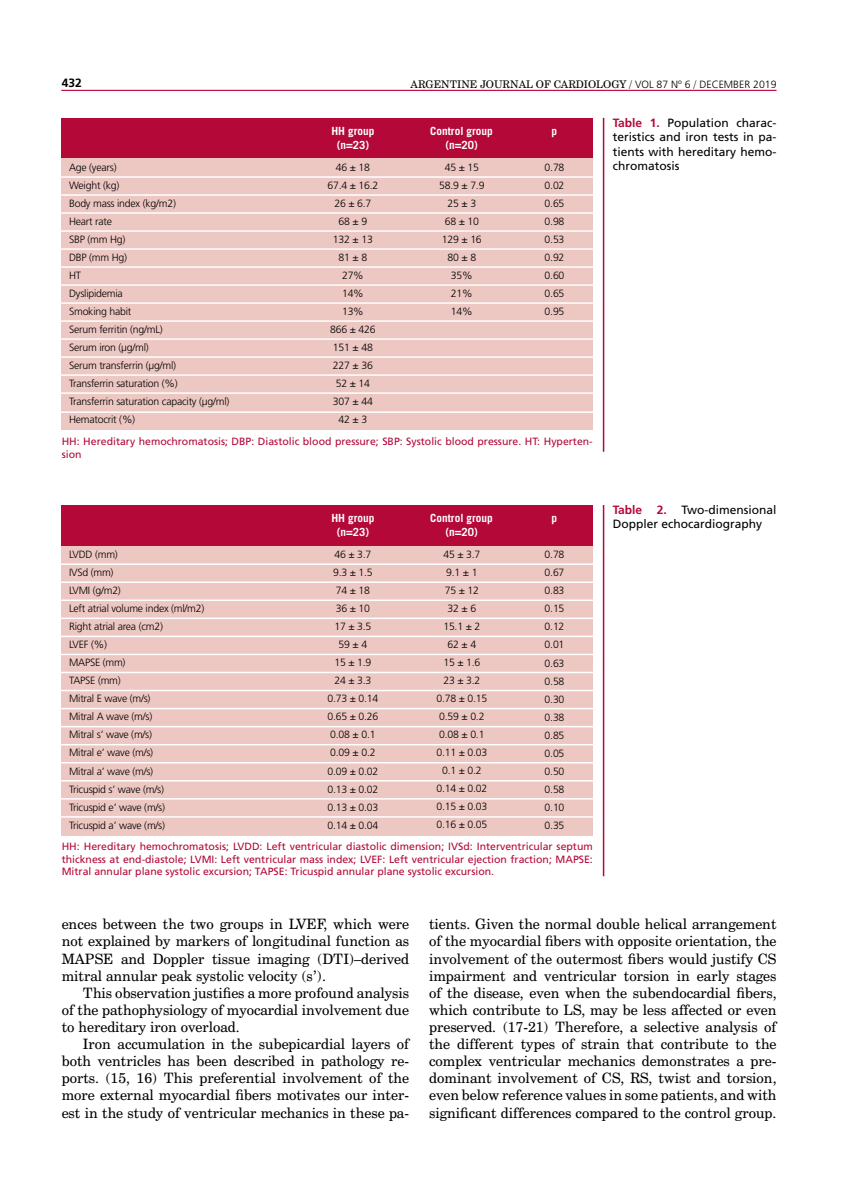
<style>
.page{position:relative;width:851px;height:1191px;background:#fff}
.page>*{position:absolute;margin:0;border:0;box-sizing:border-box;transform-origin:0 0}
.t1{font:14.25px/17.1px "Century Schoolbook BT";color:#000;text-align:justify}
.t2{font:12px/14.4px "Frutiger LT Std";color:#000;text-align:justify}
.t3{font:700 12px "Frutiger LT Std";color:#000}
.t4{font:700 11.25px/13.5px "Trade Gothic";color:#fff;text-align:center}
.t5{font:300 10.5px/18px "Frutiger LT Std";letter-spacing:-.02em;color:#000;text-align:center}
.t6{font:10.5px/12.6px "Frutiger LT Std";color:#b30838}
.t7{font:10.5px "Century Schoolbook BT";color:#000}
.s1{font-family:"Frutiger LT Std";font-weight:300}
.s2{font-weight:700;color:#b30838}
</style>
<div class="page">
<hr style="left:61px;top:90px;width:715px;height:1px;background:#b30838">
<div style="left:62px;top:118px;width:530px;height:41px;background:#b30838"></div>
<div style="left:62px;top:505px;width:530px;height:41px;background:#b30838"></div>
<div style="left:62px;top:159px;width:530px;height:270px;background:#edc7c2"></div>
<div style="left:62px;top:546px;width:530px;height:289px;background:#edc7c2"></div>
<hr style="left:58px;top:176px;width:541px;height:2px;background:#fff">
<hr style="left:58px;top:563px;width:541px;height:2px;background:#fff">
<hr style="left:58px;top:194px;width:541px;height:2px;background:#fff">
<hr style="left:58px;top:581px;width:541px;height:2px;background:#fff">
<hr style="left:58px;top:266px;width:541px;height:2px;background:#fff">
<hr style="left:58px;top:653px;width:541px;height:2px;background:#fff">
<hr style="left:58px;top:248px;width:541px;height:2px;background:#fff">
<hr style="left:58px;top:635px;width:541px;height:2px;background:#fff">
<hr style="left:58px;top:230px;width:541px;height:2px;background:#fff">
<hr style="left:58px;top:617px;width:541px;height:2px;background:#fff">
<hr style="left:58px;top:302px;width:541px;height:2px;background:#fff">
<hr style="left:58px;top:690px;width:541px;height:1px;background:#fff">
<hr style="left:58px;top:338px;width:541px;height:2px;background:#fff">
<hr style="left:58px;top:726px;width:541px;height:1px;background:#fff">
<hr style="left:58px;top:356px;width:541px;height:2px;background:#fff">
<hr style="left:58px;top:744px;width:541px;height:1px;background:#fff">
<hr style="left:58px;top:374px;width:541px;height:2px;background:#fff">
<hr style="left:58px;top:762px;width:541px;height:1px;background:#fff">
<hr style="left:58px;top:392px;width:541px;height:2px;background:#fff">
<hr style="left:58px;top:780px;width:541px;height:1px;background:#fff">
<hr style="left:58px;top:411px;width:541px;height:2px;background:#fff">
<hr style="left:58px;top:798px;width:541px;height:1px;background:#fff">
<hr style="left:58px;top:816px;width:541px;height:1px;background:#fff">
<hr style="left:58px;top:212px;width:541px;height:2px;background:#fff">
<hr style="left:58px;top:599px;width:541px;height:2px;background:#fff">
<hr style="left:58px;top:284px;width:541px;height:2px;background:#fff">
<hr style="left:58px;top:671px;width:541px;height:2px;background:#fff">
<hr style="left:58px;top:320px;width:541px;height:2px;background:#fff">
<hr style="left:58px;top:708px;width:541px;height:1px;background:#fff">
<hr style="left:602px;top:118px;width:2px;height:334px;background:#b30838">
<hr style="left:602px;top:505px;width:2px;height:371px;background:#b30838">
<p class="t3" style="left:62px;top:75px;width:22px">432</p>
<p class="t7" style="left:410px;top:77px;width:367px">ARGENTINE JOURNAL OF CARDIOLOGY / <span class="s1">VOL 87 Nº 6</span> / <span class="s1">DECEMBER 2019</span></p>
<p class="t5" style="left:69px;top:159px;width:162px;text-align:left">Age (years)<br>Weight (kg)<br>Body mass index (kg/m2)<br>Heart rate<br>SBP (mm Hg)<br>DBP (mm Hg)<br>HT<br>Dyslipidemia<br>Smoking habit<br>Serum ferritin (ng/mL)<br>Serum iron (µg/ml)<br>Serum transferrin (µg/ml)<br>Transferrin saturation (%)<br>Transferrin saturation capacity (µg/ml)<br>Hematocrit (%)</p>
<p class="t4" style="left:331px;top:124px;width:45px">HH group (n=23)</p>
<p class="t5" style="left:327px;top:159px;width:52px">46 ± 18<br>67.4 ± 16.2<br>26 ± 6.7<br>68 ± 9<br>132 ± 13<br>81 ± 8<br>27%<br>14%<br>13%<br>866 ± 426<br>151 ± 48<br>227 ± 36<br>52 ± 14<br>307 ± 44<br>42 ± 3</p>
<p class="t4" style="left:430px;top:124px;width:64px">Control group (n=20)</p>
<p class="t5" style="left:439px;top:159px;width:47px">45 ± 15<br>58.9 ± 7.9<br>25 ± 3<br>68 ± 10<br>129 ± 16<br>80 ± 8<br>35%<br>21%<br>14%</p>
<p class="t4" style="left:551px;top:124px;width:7px">p</p>
<p class="t5" style="left:544px;top:159px;width:21px;text-align:justify">0.78<br>0.02<br>0.65<br>0.98<br>0.53<br>0.92<br>0.60<br>0.65<br>0.95</p>
<p class="t6" style="left:62px;top:435px;width:532px">HH: Hereditary hemochromatosis; DBP: Diastolic blood pressure; SBP: Systolic blood pressure. HT: Hyperten&shy;sion</p>
<p class="t5" style="left:69px;top:546px;width:137px;text-align:left">LVDD (mm)<br>IVSd (mm)<br>LVMI (g/m2)<br>Left atrial volume index (ml/m2)<br>Right atrial area (cm2)<br>LVEF (%)<br>MAPSE (mm)<br>TAPSE (mm)<br>Mitral E wave (m/s)<br>Mitral A wave (m/s)<br>Mitral s’ wave (m/s)<br>Mitral e’ wave (m/s)<br>Mitral a’ wave (m/s)<br>Tricuspid s’ wave (m/s)<br>Tricuspid e’ wave (m/s)<br>Tricuspid a’ wave (m/s)</p>
<p class="t4" style="left:331px;top:511px;width:45px">HH group (n=23)</p>
<p class="t5" style="left:327px;top:546px;width:52px">46 ± 3.7<br>9.3 ± 1.5<br>74 ± 18<br>36 ± 10<br>17 ± 3.5<br>59 ± 4<br>15 ± 1.9<br>24 ± 3.3<br>0.73 ± 0.14<br>0.65 ± 0.26<br>0.08 ± 0.1<br>0.09 ± 0.2<br>0.09 ± 0.02<br>0.13 ± 0.02<br>0.13 ± 0.03<br>0.14 ± 0.04</p>
<p class="t4" style="left:430px;top:511px;width:64px">Control group (n=20)</p>
<p class="t5" style="left:436px;top:546px;width:52px">45 ± 3.7<br>9.1 ± 1<br>75 ± 12<br>32 ± 6<br>15.1 ± 2<br>62 ± 4<br>15 ± 1.6<br>23 ± 3.2<br>0.78 ± 0.15<br>0.59 ± 0.2<br>0.08 ± 0.1<br>0.11 ± 0.03<br>0.1 ± 0.2<br>0.14 ± 0.02<br>0.15 ± 0.03<br>0.16 ± 0.05</p>
<p class="t4" style="left:551px;top:511px;width:7px">p</p>
<p class="t5" style="left:544px;top:546px;width:21px;text-align:justify">0.78<br>0.67<br>0.83<br>0.15<br>0.12<br>0.01<br>0.63<br>0.58<br>0.30<br>0.38<br>0.85<br>0.05<br>0.50<br>0.58<br>0.10<br>0.35</p>
<p class="t6" style="left:62px;top:840px;width:532px;text-align:justify">HH: Hereditary hemochromatosis; LVDD: Left ventricular diastolic dimension; IVSd: Interventricular septum thickness at end-diastole; LVMI: Left ventricular mass index; LVEF: Left ventricular ejection fraction; MAPSE:<br>Mitral annular plane systolic excursion; TAPSE: Tricuspid annular plane systolic excursion.</p>
<p class="t2" style="left:612px;top:115px;width:165px"><span class="s2">Table 1.</span> Population charac&shy;teristics and iron tests in pa&shy;tients with hereditary hemo&shy;chromatosis</p>
<p class="t2" style="left:612px;top:503px;width:165px"><span class="s2">Table 2.</span> Two-dimensional<br>Doppler echocardiography</p>
<p class="t1" style="left:62px;top:915px;width:349px">ences between the two groups in LVEF, which were not explained by markers of longitudinal function as MAPSE and Doppler tissue imaging (DTI)–derived mitral annular peak systolic velocity (s’).</p>
<p class="t1" style="left:62px;top:984px;width:349px;text-indent:21px">This observation justifies a more profound analysis of the pathophysiology of myocardial involvement due to hereditary iron overload.</p>
<p class="t1" style="left:62px;top:1035px;width:349px;text-indent:21px">Iron accumulation in the subepicardial layers of both ventricles has been described in pathology re&shy;ports. (15, 16) This preferential involvement of the more external myocardial fibers motivates our inter&shy;est in the study of ventricular mechanics in these pa-</p>
<p class="t1" style="left:429px;top:915px;width:349px">tients. Given the normal double helical arrangement of the myocardial fibers with opposite orientation, the involvement of the outermost fibers would justify CS impairment and ventricular torsion in early stages of the disease, even when the subendocardial fibers, which contribute to LS, may be less affected or even preserved. (17-21) Therefore, a selective analysis of the different types of strain that contribute to the complex ventricular mechanics demonstrates a pre&shy;dominant involvement of CS, RS, twist and torsion, even below reference values in some patients, and with significant differences compared to the control group.</p>
</div>
